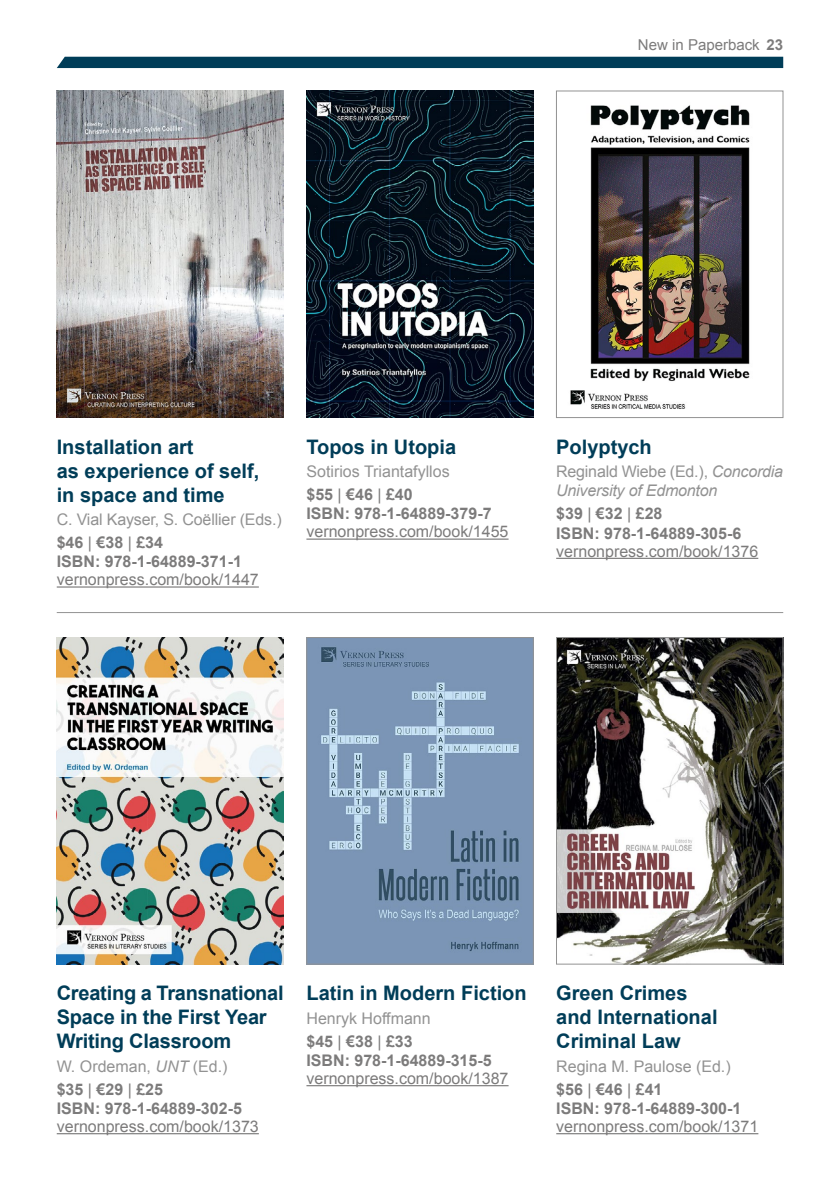
<style>
.page{position:relative;width:840px;height:1191px;background:#fff}
.page>*{position:absolute;margin:0;border:0;box-sizing:border-box;transform-origin:0 0}
.t1{font:700 20px/24px "Arial";color:#003d58}
.t2{font:16px/23.2px "Arial";color:#929292}
.t3{font:16px "Arial";color:#7c7b7b}
.t4{font:700 16px/19.2px "Arial";color:#7c7b7b}
.t5{font:italic 16px/19.2px "Arial";letter-spacing:-.015em;color:#929292}
.t6{font:15px "Arial";color:#7c7b7b}
.s1{font-weight:700}
.s2{font-weight:700;color:#7c7b7b}
.s3{color:#7c7b7b}
.s4{font-style:normal}
.s5{font-weight:400}
.s6{font-style:italic}
</style>
<div class="page">
<div style="left:57px;top:57px;width:725px;height:11px;background:#003d58"></div>
<hr style="left:57px;top:612px;width:725px;height:1px;background:#929292">
<hr style="left:57px;top:1133px;width:202px;height:1px;background:#7c7b7b">
<img style="left:57px;top:637px;width:227px;height:327px">
<img style="left:306px;top:91px;width:227px;height:327px">
<hr style="left:306px;top:538px;width:202px;height:2px;background:#7c7b7b">
<img style="left:558px;top:639px;width:222px;height:323px">
<div style="left:556px;top:637px;width:226px;height:327px;border:1px solid #929292"></div>
<img style="left:57px;top:91px;width:226px;height:327px">
<hr style="left:57px;top:586px;width:202px;height:1px;background:#7c7b7b">
<hr style="left:556px;top:558px;width:201px;height:1px;background:#7c7b7b">
<img style="left:308px;top:639px;width:223px;height:323px">
<div style="left:306px;top:637px;width:227px;height:327px;border:1px solid #929292"></div>
<img style="left:570px;top:105px;width:180px;height:304px">
<div style="left:556px;top:91px;width:226px;height:327px;border:1px solid #929292"></div>
<hr style="left:556px;top:1133px;width:202px;height:1px;background:#7c7b7b">
<hr style="left:306px;top:1085px;width:202px;height:1px;background:#7c7b7b">
<p class="t6" style="left:637px;top:35px;width:147px">New in Paperback <span class="s1">23</span></p>
<p class="t1" style="left:57px;top:435px;width:204px">Installation art<br>as experience of self, in space and time</p>
<p class="t2" style="left:57px;top:508px;width:226px">C. Vial Kayser, S. Coëllier (Eds.) <span class="s2">$46</span> <span class="s3">|</span> <span class="s2">€38</span> <span class="s3">|</span> <span class="s2">£34</span></p>
<p class="t4" style="left:57px;top:552px;width:186px">ISBN: 978-1-64889-371-1</p>
<p class="t3" style="left:57px;top:569px;width:203px">vernonpress.com/book/1447</p>
<p class="t1" style="left:306px;top:435px;width:151px">Topos in Utopia</p>
<p class="t2" style="left:306px;top:460px;width:145px">Sotirios Triantafyllos <span class="s2">$55</span> <span class="s3">|</span> <span class="s2">€46</span> <span class="s3">|</span> <span class="s2">£40</span></p>
<p class="t4" style="left:306px;top:505px;width:186px">ISBN: 978-1-64889-379-7</p>
<p class="t3" style="left:306px;top:521px;width:203px">vernonpress.com/book/1455</p>
<p class="t1" style="left:556px;top:435px;width:97px">Polyptych</p>
<p class="t5" style="left:556px;top:462px;width:228px"><span class="s4">Reginald Wiebe (Ed.),</span> Concordia<br>University of Edmonton</p>
<p class="t4" style="left:556px;top:505px;width:186px">$39 <span class="s5">|</span> €32 <span class="s5">|</span> £28<br>ISBN: 978-1-64889-305-6</p>
<p class="t3" style="left:556px;top:540px;width:203px">vernonpress.com/book/1376</p>
<p class="t1" style="left:57px;top:982px;width:228px">Creating a Transnational<br>Space in the First Year<br>Writing Classroom</p>
<p class="t2" style="left:57px;top:1054px;width:172px">W. Ordeman, <span class="s6">UNT</span> (Ed.) <span class="s2">$35</span> <span class="s3">|</span> <span class="s2">€29</span> <span class="s3">|</span> <span class="s2">£25</span></p>
<p class="t4" style="left:57px;top:1099px;width:186px">ISBN: 978-1-64889-302-5</p>
<p class="t3" style="left:57px;top:1115px;width:203px">vernonpress.com/book/1373</p>
<p class="t1" style="left:306px;top:982px;width:222px">Latin in Modern Fiction</p>
<p class="t2" style="left:306px;top:1006px;width:126px">Henryk Hoffmann <span class="s2">$45</span> <span class="s3">|</span> <span class="s2">€38</span> <span class="s3">|</span> <span class="s2">£33</span></p>
<p class="t4" style="left:306px;top:1051px;width:186px">ISBN: 978-1-64889-315-5</p>
<p class="t3" style="left:306px;top:1067px;width:203px">vernonpress.com/book/1387</p>
<p class="t1" style="left:556px;top:982px;width:163px">Green Crimes and International<br>Criminal Law</p>
<p class="t2" style="left:556px;top:1054px;width:176px">Regina M. Paulose (Ed.) <span class="s2">$56</span> <span class="s3">|</span> <span class="s2">€46</span> <span class="s3">|</span> <span class="s2">£41</span></p>
<p class="t4" style="left:556px;top:1099px;width:186px">ISBN: 978-1-64889-300-1</p>
<p class="t3" style="left:556px;top:1115px;width:203px">vernonpress.com/book/1371</p>
</div>
